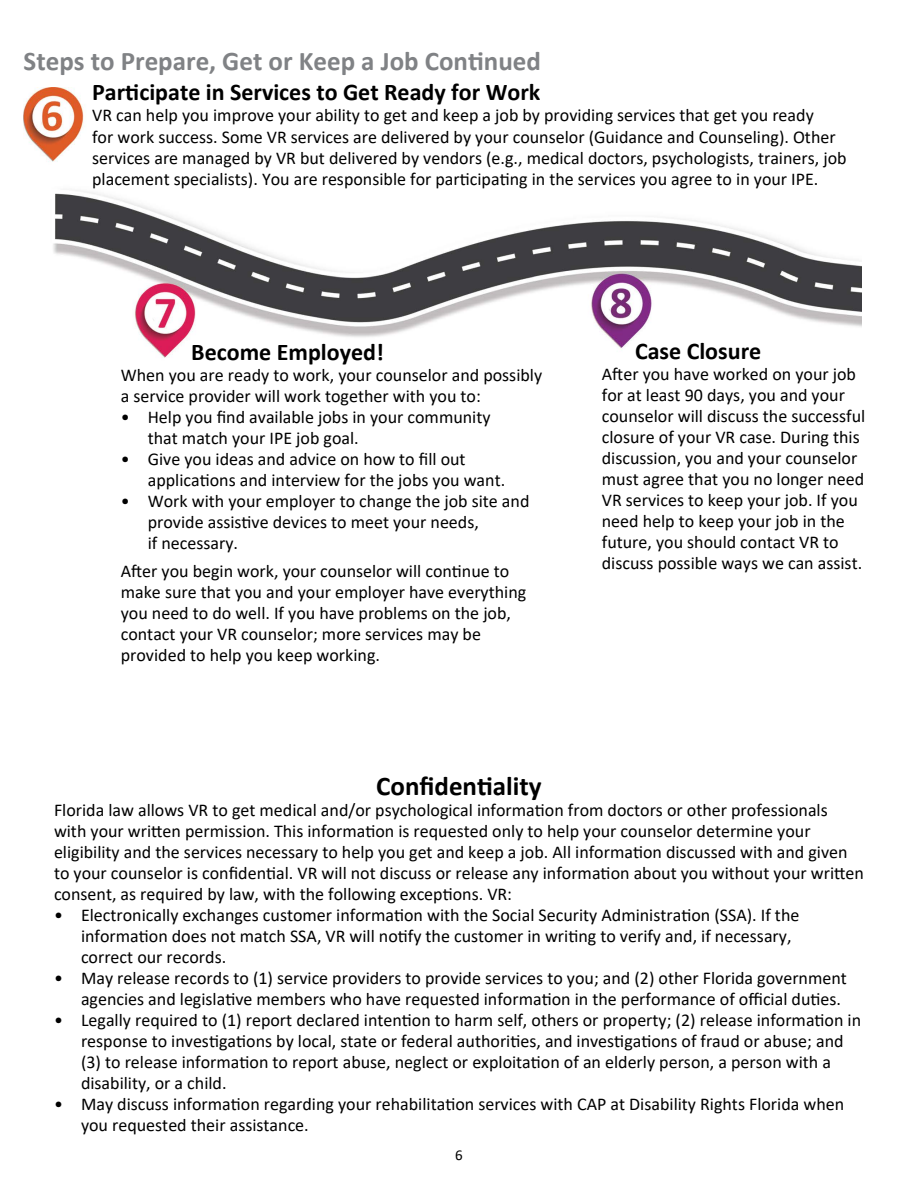
<style>
.page{position:relative;width:918px;height:1188px;background:#fff}
.page>*{position:absolute;margin:0;border:0;box-sizing:border-box;transform-origin:0 0}
.t1{font:700 27px "Calibri";color:#808285}
.t2{font:700 27px "Calibri";color:#000}
.t3{font:700 24px "Calibri";color:#000}
.Headline{font:18px/21px "Calibri";color:#000}
.t4{font:15px "Calibri";color:#000}
</style>
<div class="page">
<img style="left:24px;top:87px;width:838px;height:271px">
<h2 class="t1" style="left:24px;top:42px;width:519px">Steps to Prepare, Get or Keep a Job Continued</h2>
<h3 class="t3" style="left:92px;top:76px;width:450px">Participate in Services to Get Ready for Work</h3>
<p class="Headline" style="left:92px;top:105px;width:756px">VR can help you improve your ability to get and keep a job by providing services that get you ready<br>for work success. Some VR services are delivered by your counselor (Guidance and Counseling). Other services are managed by VR but delivered by vendors (e.g., medical doctors, psychologists, trainers, job placement specialists). You are responsible for participating in the services you agree to in your IPE.</p>
<h3 class="t3" style="left:191px;top:335px;width:194px">Become Employed!</h3>
<p class="Headline" style="left:121px;top:364px;width:423px">When you are ready to work, your counselor and possibly a service provider will work together with you to:</p>
<p class="Headline" style="left:148px;top:406px;width:344px;text-indent:-27px">• Help you find available jobs in your community that match your IPE job goal.</p>
<p class="Headline" style="left:148px;top:448px;width:359px;text-indent:-27px">• Give you ideas and advice on how to fill out applications and interview for the jobs you want.</p>
<p class="Headline" style="left:148px;top:490px;width:383px;text-indent:-27px">• Work with your employer to change the job site and provide assistive devices to meet your needs,<br>if necessary.</p>
<p class="Headline" style="left:121px;top:560px;width:407px">After you begin work, your counselor will continue to make sure that you and your employer have everything you need to do well. If you have problems on the job, contact your VR counselor; more services may be provided to help you keep working.</p>
<h3 class="t3" style="left:635px;top:334px;width:128px">Case Closure</h3>
<p class="Headline" style="left:602px;top:363px;width:265px">After you have worked on your job for at least 90 days, you and your counselor will discuss the successful closure of your VR case. During this discussion, you and your counselor must agree that you no longer need VR services to keep your job. If you need help to keep your job in the future, you should contact VR to discuss possible ways we can assist.</p>
<h3 class="t2" style="left:376px;top:767px;width:167px">Confidentiality</h3>
<p class="Headline" style="left:54px;top:799px;width:811px">Florida law allows VR to get medical and/or psychological information from doctors or other professionals with your written permission. This information is requested only to help your counselor determine your eligibility and the services necessary to help you get and keep a job. All information discussed with and given to your counselor is confidential. VR will not discuss or release any information about you without your written consent, as required by law, with the following exceptions. VR:</p>
<p class="Headline" style="left:81px;top:904px;width:720px;text-indent:-27px">• Electronically exchanges customer information with the Social Security Administration (SSA). If the information does not match SSA, VR will notify the customer in writing to verify and, if necessary, correct our records.</p>
<p class="Headline" style="left:81px;top:967px;width:767px;text-indent:-27px">• May release records to (1) service providers to provide services to you; and (2) other Florida government agencies and legislative members who have requested information in the performance of official duties.</p>
<p class="Headline" style="left:81px;top:1009px;width:782px;text-indent:-27px">• Legally required to (1) report declared intention to harm self, others or property; (2) release information in response to investigations by local, state or federal authorities, and investigations of fraud or abuse; and (3) to release information to report abuse, neglect or exploitation of an elderly person, a person with a disability, or a child.</p>
<p class="Headline" style="left:81px;top:1093px;width:765px;text-indent:-27px">• May discuss information regarding your rehabilitation services with CAP at Disability Rights Florida when you requested their assistance.</p>
<p class="t4" style="left:455px;top:1145px;width:9px">6</p>
</div>
